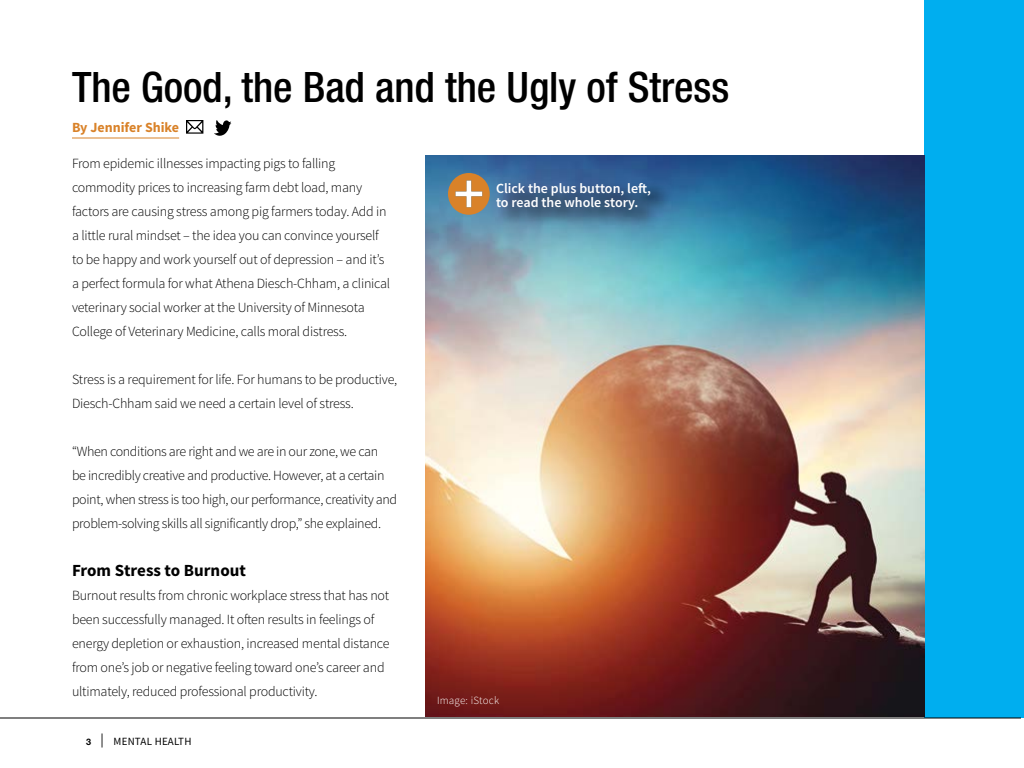
<style>
.page{position:relative;width:1024px;height:768px;background:#fff}
.page>*{position:absolute;margin:0;border:0;box-sizing:border-box;transform-origin:0 0}
.t1{font:500 condensed 42px "Helvetica Neue LT Std";color:#000}
.t2{font:700 17px "Source Sans Pro";color:#000}
.t3{font:300 14px/24px "Source Sans Pro";letter-spacing:-.015em;color:#000}
.t4{font:600 14px/14px "Source Sans Pro";color:#fff}
.t5{font:700 14px "Source Sans Pro";color:#d98229}
.t6{font:11px "Source Sans Pro";letter-spacing:.02em;color:#000}
.t7{font:300 11px "Source Sans Pro";letter-spacing:.02em;color:#fff}
.s1{font-family:"Helvetica Neue LT Std";font-weight:700;font-size:9px}
.s2{font-size:14px}
</style>
<div class="page">
<div style="left:924px;top:0;width:100px;height:718px;background:#00aeef"></div>
<hr style="left:0;top:718px;width:1021px;height:1px;background:#000">
<hr style="left:72px;top:138px;width:107px;height:1px;background:#d98229">
<svg style="left:214px;top:120px;width:17px;height:16px"></svg>
<svg style="left:186px;top:120px;width:17px;height:14px"></svg>
<img style="left:425px;top:155px;width:500px;height:562px">
<svg style="left:448px;top:173px;width:42px;height:42px;background:#bb9262"></svg>
<svg style="left:497px;top:179px;width:177px;height:50px;background:#416b92"></svg>
<h1 class="t1" style="left:72px;top:62px;width:659px">The Good, the Bad and the Ugly of Stress</h1>
<p class="t5" style="left:72px;top:118px;width:109px">By Jennifer Shike</p>
<p class="t3" style="left:72px;top:151px;width:320px">From epidemic illnesses impacting pigs to falling commodity prices to increasing farm debt load, many factors are causing stress among pig farmers today. Add in a little rural mindset – the idea you can convince yourself to be happy and work yourself out of depression – and it’s a perfect formula for what Athena Diesch-Chham, a clinical veterinary social worker at the University of Minnesota College of Veterinary Medicine, calls moral distress.</p>
<p class="t3" style="left:72px;top:367px;width:327px">Stress is a requirement for life. For humans to be productive,<br>Diesch-Chham said we need a certain level of stress.</p>
<p class="t3" style="left:72px;top:439px;width:327px">“When conditions are right and we are in our zone, we can<br>be incredibly creative and productive. However, at a certain point, when stress is too high, our performance, creativity and problem-solving skills all significantly drop,” she explained.</p>
<p class="t2" style="left:72px;top:559px;width:175px">From Stress to Burnout</p>
<p class="t3" style="left:72px;top:583px;width:319px">Burnout results from chronic workplace stress that has not been successfully managed. It often results in feelings of energy depletion or exhaustion, increased mental distance from one’s job or negative feeling toward one’s career and ultimately, reduced professional productivity.</p>
<p class="t7" style="left:437px;top:694px;width:64px">Image: iStock</p>
<p class="t4" style="left:496px;top:181px;width:157px">Click the plus button, left, to read the whole story.</p>
<p class="t6" style="left:86px;top:734px;width:107px"><span class="s1">3</span> <span class="s2">|</span> MENTAL HEALTH</p>
</div>
